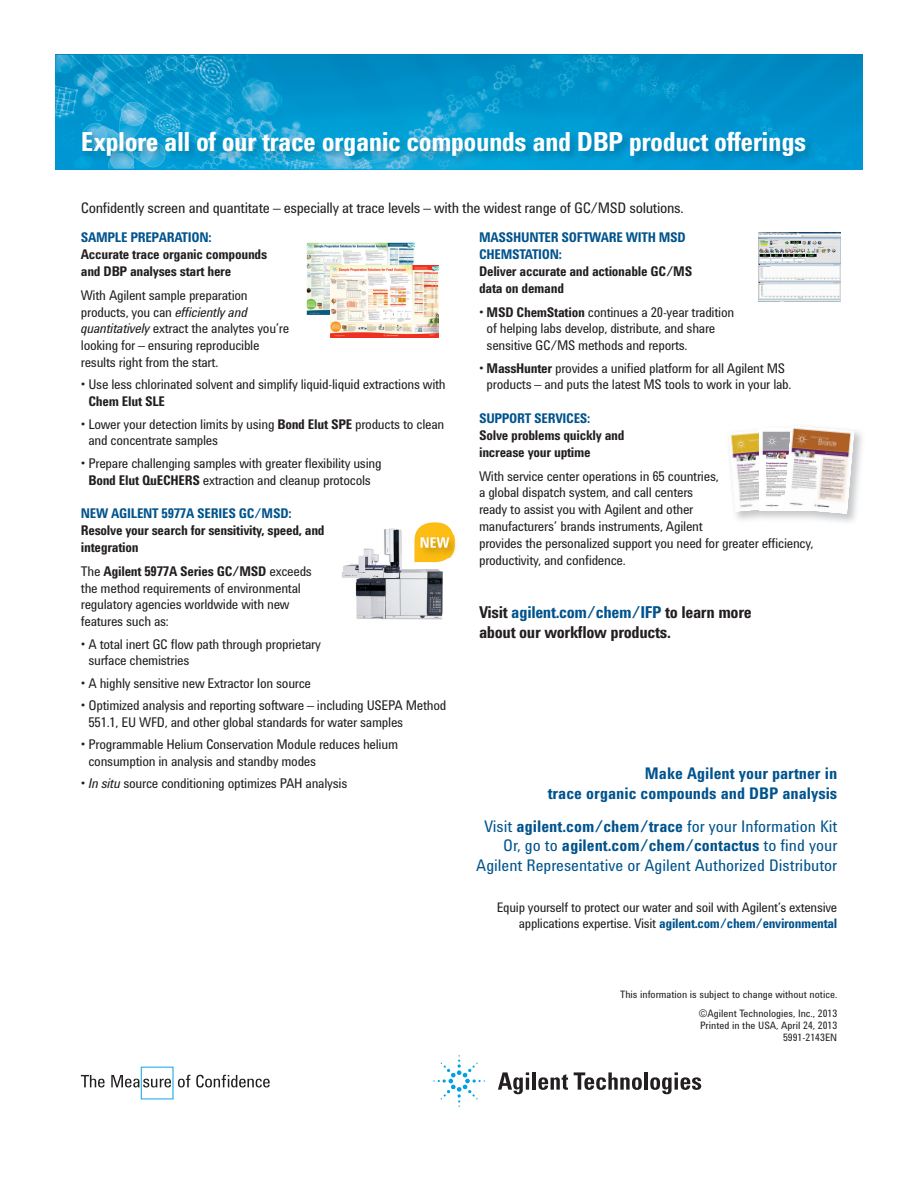
<style>
.page{position:relative;width:918px;height:1188px;background:#fff}
.page>*{position:absolute;margin:0;border:0;box-sizing:border-box;transform-origin:0 0}
.t1{font:700 27px "Agilent Condensed CFF";letter-spacing:-.02em;color:#fff}
.t2{font:700 16.8px/20px "Agilent Condensed CFF";letter-spacing:-.02em;color:#231f20}
.t3{font:16.5px/19.5px "Agilent Condensed CFF";color:#00538d;text-align:right}
.t4{font:700 16.5px/19.5px "Agilent Condensed CFF";color:#00538d;text-align:right}
.t5{font:15px "Agilent Condensed CFF";letter-spacing:-.02em;color:#231f20}
.t6{font:13.8px/16.8px "Agilent Condensed CFF";letter-spacing:-.02em;color:#231f20}
.t7{font:700 13.8px/16.8px "Agilent Condensed CFF";letter-spacing:-.02em;color:#231f20}
.t8{font:700 13.8px/16.8px "Agilent Condensed CFF";letter-spacing:-.02em;color:#00538d}
.t9{font:13.5px/16.5px "Agilent Condensed CFF";letter-spacing:-.02em;color:#231f20;text-align:right}
.t10{font:10.5px/18.8px "Agilent Condensed CFF";color:#231f20;text-align:right}
.s1{font-style:italic}
.s2{font-weight:700}
.s3{color:#00538d}
.s4{font-weight:700;color:#00538d}
</style>
<div class="page">
<svg style="left:498px;top:1072px;width:31px;height:22px"></svg>
<hr style="left:532px;top:1072px;width:4px;height:18px;background:#231f20">
<svg style="left:538px;top:1074px;width:30px;height:16px"></svg>
<svg style="left:574px;top:1072px;width:68px;height:18px"></svg>
<hr style="left:644px;top:1072px;width:4px;height:18px;background:#231f20">
<svg style="left:650px;top:1072px;width:51px;height:22px"></svg>
<svg style="left:433px;top:1055px;width:52px;height:52px"></svg>
<svg style="left:81px;top:1075px;width:24px;height:12px"></svg>
<svg style="left:196px;top:1075px;width:74px;height:13px"></svg>
<svg style="left:111px;top:1067px;width:79px;height:32px"></svg>
<img style="left:56px;top:55px;width:807px;height:114px">
<img style="left:55px;top:55px;width:1px;height:114px">
<img style="left:81px;top:130px;width:735px;height:37px">
<img style="left:342px;top:528px;width:101px;height:92px">
<img style="left:759px;top:232px;width:81px;height:69px">
<img style="left:307px;top:243px;width:108px;height:72px">
<img style="left:331px;top:265px;width:107px;height:72px">
<img style="left:728px;top:427px;width:55px;height:85px">
<img style="left:760px;top:429px;width:23px;height:82px">
<img style="left:783px;top:425px;width:72px;height:89px">
<img style="left:414px;top:522px;width:42px;height:40px">
<h1 class="t1" style="left:81px;top:132px;width:727px">Explore all of our trace organic compounds and DBP product offerings</h1>
<p class="t5" style="left:81px;top:202px;width:604px">Confidently screen and quantitate – especially at trace levels – with the widest range of GC/MSD solutions.</p>
<p class="t8" style="left:81px;top:230px;width:132px">SAMPLE PREPARATION:</p>
<p class="t7" style="left:81px;top:247px;width:188px">Accurate trace organic compounds and DBP analyses start here</p>
<p class="t6" style="left:81px;top:288px;width:210px">With Agilent sample preparation products, you can <span class="s1">efficiently and quantitatively</span> extract the analytes you’re looking for – ensuring reproducible results right from the start.</p>
<p class="t6" style="left:88px;top:377px;width:359px;text-indent:-8px"><span class="s2">•</span> Use less chlorinated solvent and simplify liquid-liquid extractions with<br><span class="s2">Chem Elut SLE</span></p>
<p class="t6" style="left:88px;top:417px;width:357px;text-indent:-8px">• Lower your detection limits by using <span class="s2">Bond Elut SPE</span> products to clean and concentrate samples</p>
<p class="t6" style="left:81px;top:456px;width:302px;text-align:center">• Prepare challenging samples with greater flexibility using<br><span class="s2">Bond Elut QuECHERS</span> extraction and cleanup protocols</p>
<p class="t8" style="left:81px;top:506px;width:212px">NEW AGILENT 5977A SERIES GC/MSD:</p>
<p class="t7" style="left:81px;top:523px;width:245px">Resolve your search for sensitivity, speed, and integration</p>
<p class="t6" style="left:81px;top:564px;width:233px">The <span class="s2">Agilent 5977A Series GC/MSD</span> exceeds the method requirements of environmental regulatory agencies worldwide with new features such as:</p>
<p class="t6" style="left:88px;top:636px;width:234px;text-indent:-8px">• A total inert GC flow path through proprietary surface chemistries</p>
<p class="t6" style="left:81px;top:676px;width:232px">• A highly sensitive new Extractor Ion source</p>
<p class="t6" style="left:88px;top:698px;width:359px;text-indent:-8px">• Optimized analysis and reporting software – including USEPA Method<br>551.1, EU WFD, and other global standards for water samples</p>
<p class="t6" style="left:88px;top:737px;width:311px;text-indent:-8px">• Programmable Helium Conservation Module reduces helium consumption in analysis and standby modes</p>
<p class="t6" style="left:81px;top:776px;width:268px">• <span class="s1">In situ</span> source conditioning optimizes PAH analysis</p>
<p class="t8" style="left:479px;top:230px;width:208px">MASSHUNTER SOFTWARE WITH MSD<br>CHEMSTATION:</p>
<p class="t7" style="left:479px;top:264px;width:215px">Deliver accurate and actionable GC/MS data on demand</p>
<p class="t6" style="left:487px;top:305px;width:249px;text-indent:-8px"><span class="s2">• MSD ChemStation</span> continues a 20-year tradition of helping labs develop, distribute, and share sensitive GC/MS methods and reports.</p>
<p class="t6" style="left:479px;top:361px;width:314px;text-align:center"><span class="s2">• MassHunter</span> provides a unified platform for all Agilent MS products – and puts the latest MS tools to work in your lab.</p>
<p class="t8" style="left:479px;top:411px;width:113px">SUPPORT SERVICES:</p>
<p class="t7" style="left:479px;top:428px;width:147px">Solve problems quickly and increase your uptime</p>
<p class="t6" style="left:479px;top:468px;width:336px">With service center operations in 65 countries,<br>a global dispatch system, and call centers<br>ready to assist you with Agilent and other<br>manufacturers’ brands instruments, Agilent<br>provides the personalized support you need for greater efficiency, productivity, and confidence.</p>
<p class="t2" style="left:479px;top:604px;width:274px">Visit <span class="s3">agilent.com/chem/IFP</span> to learn more about our workflow products.</p>
<p class="t4" style="left:548px;top:765px;width:291px">Make Agilent your partner in<br>trace organic compounds and DBP analysis</p>
<p class="t3" style="left:476px;top:817px;width:363px">Visit <span class="s2">agilent.com/chem/trace</span> for your Information Kit<br>Or, go to <span class="s2">agilent.com/chem/contactus</span> to find your<br>Agilent Representative or Agilent Authorized Distributor</p>
<p class="t9" style="left:497px;top:900px;width:342px">Equip yourself to protect our water and soil with Agilent’s extensive applications expertise. Visit <span class="s4">agilent.com/chem/environmental</span></p>
<p class="t10" style="left:620px;top:986px;width:219px">This information is subject to change without notice. ©Agilent Technologies, Inc., 2013</p>
<p class="t10" style="left:700px;top:1020px;width:139px;line-height:12px">Printed in the USA, April 24, 2013<br>5991-2143EN</p>
</div>
